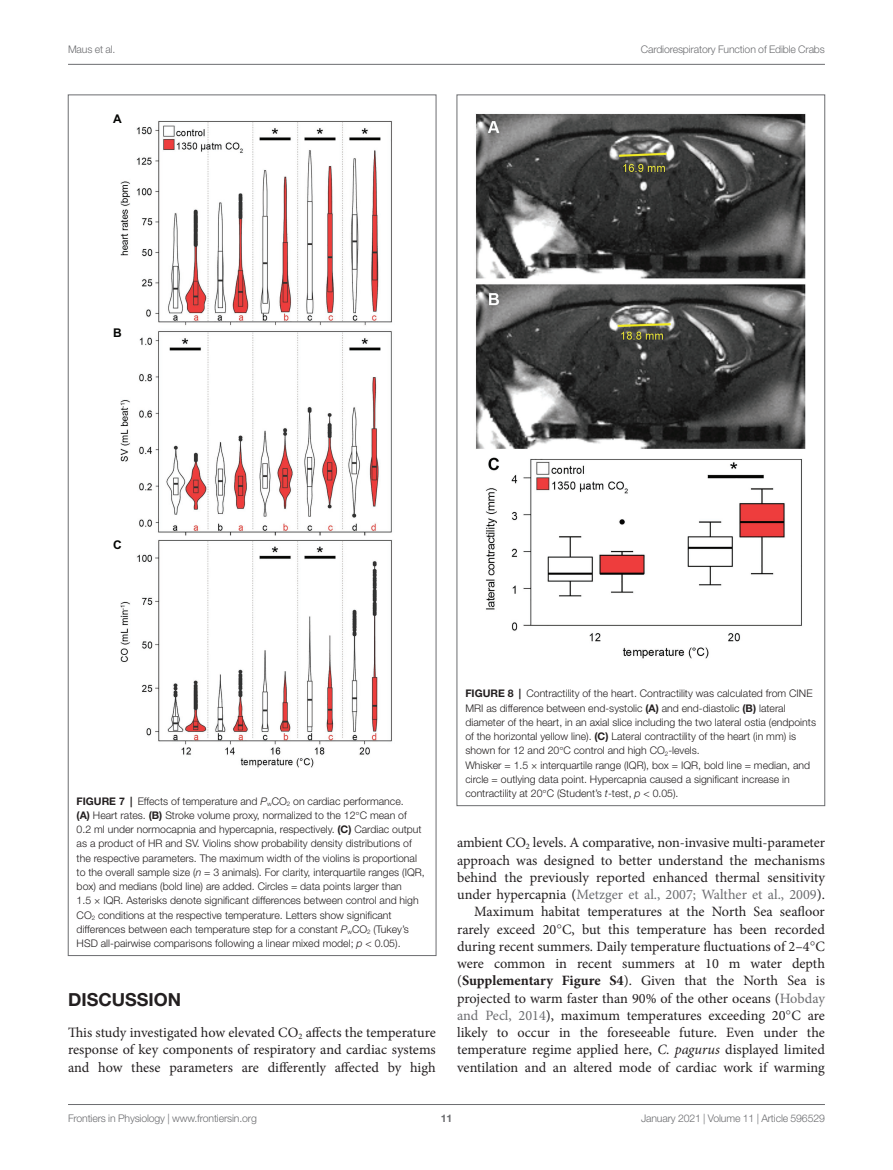
<style>
.page{position:relative;width:893px;height:1170px;background:#fff}
.page>*{position:absolute;margin:0;border:0;box-sizing:border-box;transform-origin:0 0}
.HEAD_1{font:700 18px "Helvetica Neue LT Std";color:#231f20}
.TEXT{font:14.25px/17.2px "Minion Pro";color:#231f20;text-align:justify}
.TEXT_FLUSH{font:14.25px/17.2px "Minion Pro";color:#231f20;text-align:justify}
.t1{font:700 12px "Arial";color:#040503}
.FIG_LEG{font:300 10.5px/14.2px "Helvetica Neue LT Std";color:#231f20}
.t2{font:300 10.5px "Helvetica Neue LT Std";letter-spacing:-.015em;color:#6c6d70}
.t3{font:700 10.5px "Helvetica Neue LT Std";color:#6c6d70}
.s1{font-weight:700}
.s2{font-style:italic}
.s3{font-family:"STIX General";font-weight:400}
.s4{color:#6c6d70}
.s5{font-family:"STIX General"}
</style>
<div class="page">
<hr style="left:68px;top:64px;width:757px;height:1px;background:#6c6d70">
<hr style="left:68px;top:1104px;width:757px;height:1px;background:#6c6d70">
<img style="left:120px;top:120px;width:272px;height:648px">
<img style="left:475px;top:113px;width:331px;height:546px">
<p class="t2" style="left:68px;top:42px;width:49px">Maus et al.</p>
<p class="t2" style="left:641px;top:42px;width:185px">Cardiorespiratory Function of Edible Crabs</p>
<p class="t1" style="left:113px;top:110px;width:10px">A</p>
<p class="t1" style="left:113px;top:324px;width:10px">B</p>
<p class="t1" style="left:113px;top:536px;width:10px">C</p>
<p class="FIG_LEG" style="left:77px;top:793px;width:350px"><span class="s1">FIGURE 7 |</span> Effects of temperature and <span class="s2">P</span><sub>w</sub>CO<sub>2</sub> on cardiac performance.<br><span class="s1">(A)</span> Heart rates. <span class="s1">(B)</span> Stroke volume proxy, normalized to the 12<span class="s3">°</span>C mean of<br>0.2 ml under normocapnia and hypercapnia, respectively. <span class="s1">(C)</span> Cardiac output as a product of HR and SV. Violins show probability density distributions of the respective parameters. The maximum width of the violins is proportional to the overall sample size (<span class="s2">n</span> = 3 animals). For clarity, interquartile ranges (IQR, box) and medians (bold line) are added. Circles = data points larger than<br>1.5 × IQR. Asterisks denote significant differences between control and high CO<sub>2</sub> conditions at the respective temperature. Letters show significant differences between each temperature step for a constant <span class="s2">P</span><sub>w</sub>CO<sub>2</sub> (Tukey’s HSD all-pairwise comparisons following a linear mixed model; <span class="s2">p</span> &lt; 0.05).</p>
<p class="HEAD_1" style="left:68px;top:987px;width:115px">DISCUSSION</p>
<p class="TEXT_FLUSH" style="left:68px;top:1023px;width:369px">This study investigated how elevated CO<sub>2</sub> affects the temperature response of key components of respiratory and cardiac systems and how these parameters are differently affected by high</p>
<p class="FIG_LEG" style="left:465px;top:686px;width:352px"><span class="s1">FIGURE 8 |</span> Contractility of the heart. Contractility was calculated from CINE MRI as difference between end-systolic <span class="s1">(A)</span> and end-diastolic <span class="s1">(B)</span> lateral diameter of the heart, in an axial slice including the two lateral ostia (endpoints of the horizontal yellow line). <span class="s1">(C)</span> Lateral contractility of the heart (in mm) is shown for 12 and 20<span class="s3">°</span>C control and high CO<sub>2</sub>-levels.<br>Whisker = 1.5 × interquartile range (IQR), box = IQR, bold line = median, and circle = outlying data point. Hypercapnia caused a significant increase in contractility at 20<span class="s3">°</span>C (Student’s <span class="s2">t</span>-test, <span class="s2">p</span> &lt; 0.05).</p>
<p class="TEXT_FLUSH" style="left:457px;top:834px;width:369px">ambient CO<sub>2</sub> levels. A comparative, non-invasive multi-parameter approach was designed to better understand the mechanisms behind the previously reported enhanced thermal sensitivity under hypercapnia (<span class="s4">Metzger et al., 2007; Walther et al., 2009</span>).</p>
<p class="TEXT" style="left:457px;top:903px;width:369px;text-indent:17px">Maximum habitat temperatures at the North Sea seafloor rarely exceed 20<span class="s5">°</span>C, but this temperature has been recorded during recent summers. Daily temperature fluctuations of 2–4<span class="s5">°</span>C were common in recent summers at 10 m water depth (<span class="s1">Supplementary Figure S4</span>). Given that the North Sea is projected to warm faster than 90% of the other oceans (<span class="s4">Hobday and Pecl, 2014</span>), maximum temperatures exceeding 20<span class="s5">°</span>C are likely to occur in the foreseeable future. Even under the temperature regime applied here, <span class="s2">C. pagurus</span> displayed limited ventilation and an altered mode of cardiac work if warming</p>
<p class="t2" style="left:68px;top:1111px;width:190px">Frontiers in Physiology | www.frontiersin.org</p>
<p class="t3" style="left:441px;top:1111px;width:13px">11</p>
<p class="t2" style="left:641px;top:1111px;width:185px">January 2021 | Volume 11 | Article 596529</p>
</div>
